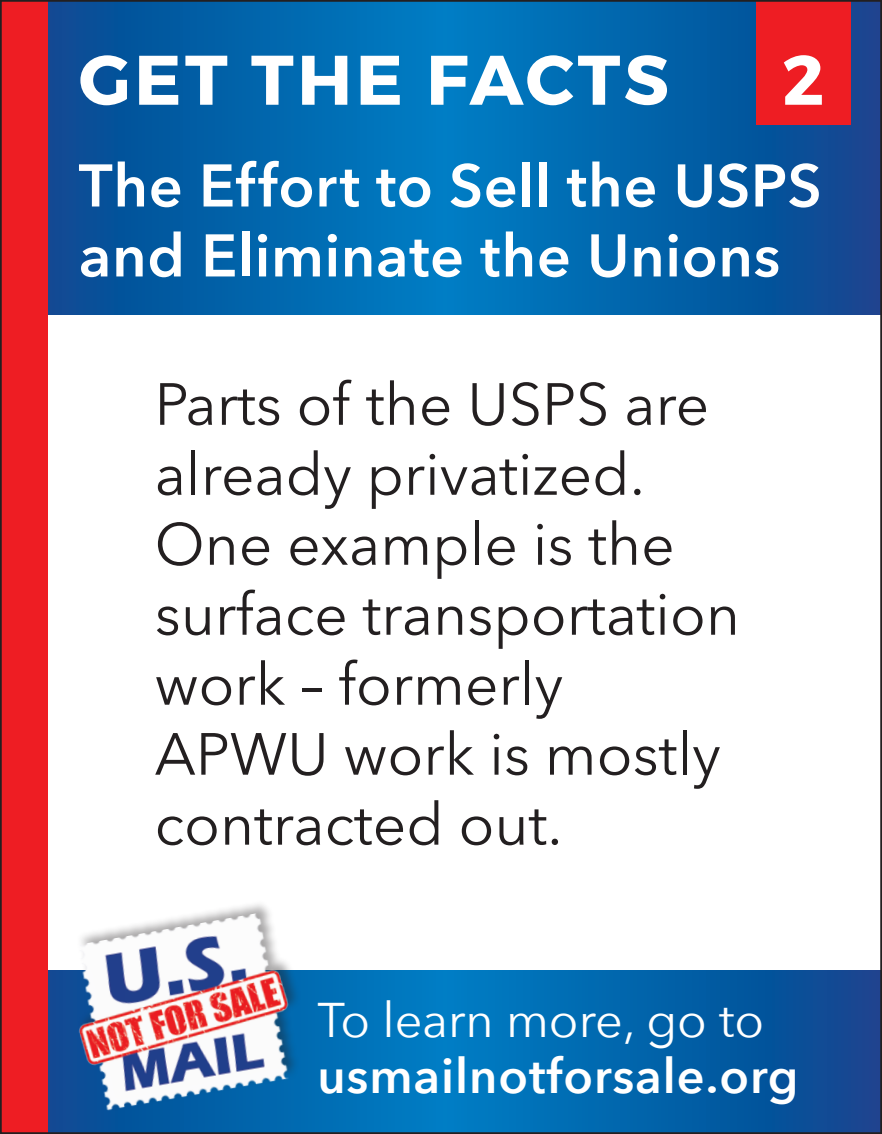
<style>
.page{position:relative;width:882px;height:1134px;background:#fff}
.page>*{position:absolute;margin:0;border:0;box-sizing:border-box;transform-origin:0 0}
.t1{font:700 70px "Montserrat";letter-spacing:.05em;color:#fff}
.t2{font:600 59.5px/70px "Avenir Next";letter-spacing:.01em;color:#fff}
.t3{font:58.8px/70px "Avenir Next";color:#231f20}
.t4{font:600 48.65px "Avenir Next";letter-spacing:.02em;color:#fff}
.t5{font:48.65px "Avenir Next";color:#fff}
</style>
<div class="page">
<svg style="left:47px;top:970px;width:830px;height:159px;background:#0b63a8"></svg>
<svg style="left:47px;top:5px;width:830px;height:310px;background:#0363aa"></svg>
<img style="left:54px;top:909px;width:255px;height:207px">
<div style="left:0;top:0;width:47px;height:1134px;background:#ee1d23"></div>
<div style="left:756px;top:0;width:94px;height:124px;background:#ee1d23"></div>
<div style="left:0;top:0;width:882px;height:1134px;border:4px solid #231f20"></div>
<p class="t1" style="left:79px;top:37px;width:592px">GET THE FACTS</p>
<p class="t1" style="left:782px;top:37px;width:43px">2</p>
<p class="t2" style="left:79px;top:149px;width:744px">The Effort to Sell the USPS and Eliminate the Unions</p>
<p class="t3" style="left:155px;top:367px;width:587px">Parts of the USPS are already privatized.<br>One example is the surface transportation work – formerly<br>APWU work is mostly contracted out.</p>
<p class="t5" style="left:318px;top:979px;width:448px">To learn more, go to</p>
<p class="t4" style="left:318px;top:1035px;width:483px">usmailnotforsale.org</p>
</div>
